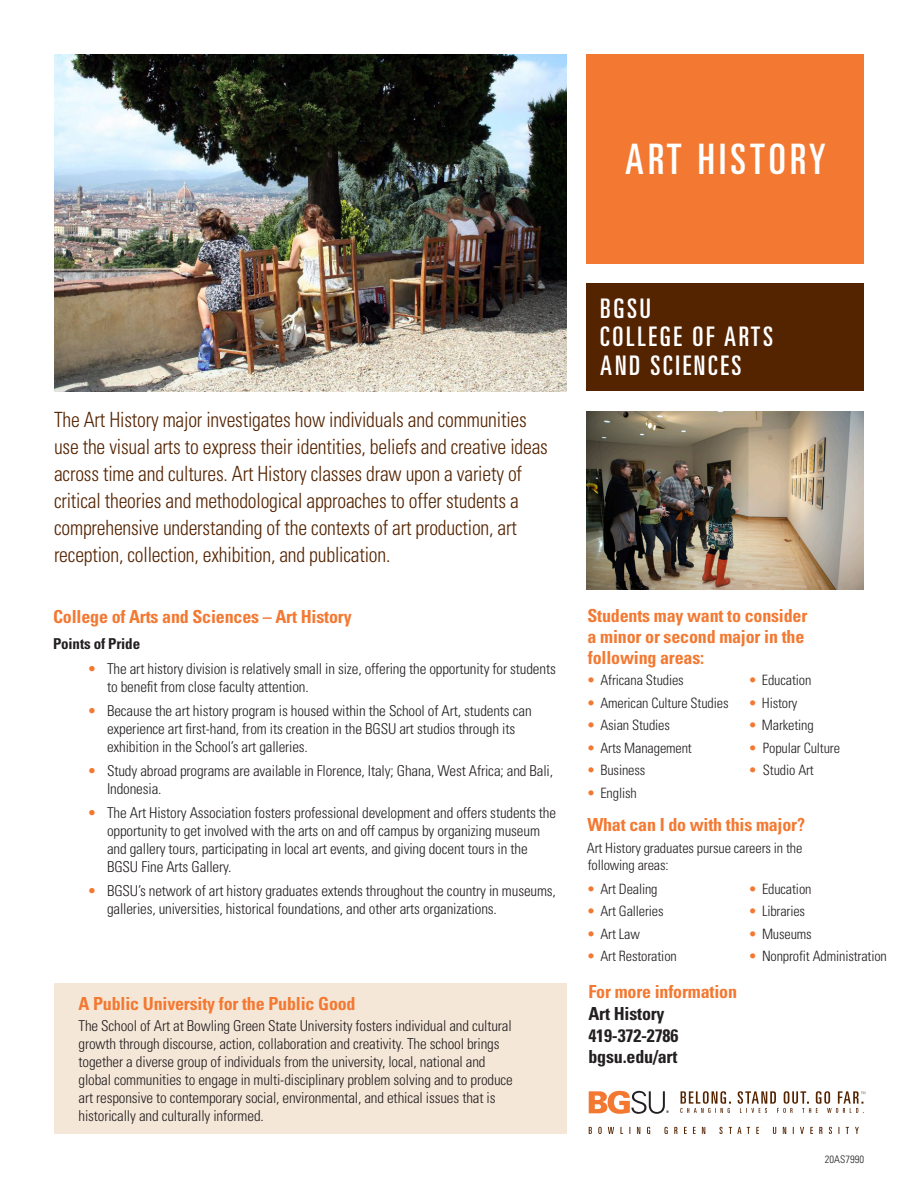
<style>
.page{position:relative;width:918px;height:1188px;background:#fff}
.page>*{position:absolute;margin:0;border:0;box-sizing:border-box;transform-origin:0 0}
.Major_Title_-_2_line{font:ultra-condensed 42px "Univers LT Std";letter-spacing:.1em;color:#fff}
.College_Name__brown{font:ultra-condensed 27px/28.5px "Univers LT Std";letter-spacing:.1em;color:#fff}
.Major_description{font:300 condensed 21px/27px "Univers LT Std";letter-spacing:-.01em;color:#542300;scale:.94 1}
.success_spotlight_he{font:700 condensed 18px/21px "Univers LT Std";letter-spacing:-.01em;color:#f37932}
.college-major_header{font:700 condensed 18px "Univers LT Std";letter-spacing:-.01em;color:#f37932}
.Information_body{font:700 condensed 18px "Univers LT Std";letter-spacing:-.01em;color:#231f20}
.Program_Highlight_he{font:700 condensed 18px "Univers LT Std";letter-spacing:-.01em;color:#f37932}
.Information_header{font:700 condensed 18px "Univers LT Std";letter-spacing:-.01em;color:#f37932}
.Major_Title_-_1_line{font:300 condensed 15px/18px "Univers LT Std";letter-spacing:-.01em;color:#231f20}
.points_of_pride_subh{font:700 condensed 15px "Univers LT Std";letter-spacing:-.01em;color:#231f20}
.success_spotlight_he-2{font:300 condensed 14.25px/16.5px "Univers LT Std";letter-spacing:-.01em;color:#231f20}
.Success_spotlight_bo{font:300 condensed 14.25px "Univers LT Std";letter-spacing:-.01em;color:#231f20}
.Major_Title_-_1_line-2{font:300 condensed 10.5px "Univers LT Std";color:#231f20}
.s1{color:#f37932}
</style>
<div class="page">
<div style="left:587px;top:54px;width:277px;height:210px;background:#f37932"></div>
<svg style="left:589px;top:1127px;width:270px;height:7px"></svg>
<svg style="left:589px;top:1091px;width:80px;height:23px"></svg>
<svg style="left:680px;top:1091px;width:185px;height:22px"></svg>
<div style="left:587px;top:284px;width:277px;height:108px;background:#542300"></div>
<div style="left:54px;top:984px;width:512px;height:150px;background:#f5e7d8"></div>
<img style="left:54px;top:54px;width:512px;height:338px">
<img style="left:587px;top:411px;width:277px;height:178px">
<p class="Major_Title_-_2_line" style="left:625px;top:135px;width:202px">ART HISTORY</p>
<p class="Major_description" style="left:54px;top:406px;width:527px">The Art History major investigates how individuals and communities use the visual arts to express their identities, beliefs and creative ideas across time and cultures. Art History classes draw upon a variety of critical theories and methodological approaches to offer students a comprehensive understanding of the contexts of art production, art reception, collection, exhibition, and publication.</p>
<p class="college-major_header" style="left:53px;top:606px;width:300px">College of Arts and Sciences – Art History</p>
<p class="points_of_pride_subh" style="left:53px;top:634px;width:89px">Points of Pride</p>
<p class="Major_Title_-_1_line" style="left:107px;top:660px;width:450px;text-indent:-20px"><span class="s1">•</span> The art history division is relatively small in size, offering the opportunity for students to benefit from close faculty attention.</p>
<p class="Major_Title_-_1_line" style="left:107px;top:702px;width:426px;text-indent:-20px"><span class="s1">•</span> Because the art history program is housed within the School of Art, students can experience art first-hand, from its creation in the BGSU art studios through its exhibition in the School’s art galleries.</p>
<p class="Major_Title_-_1_line" style="left:107px;top:762px;width:448px;text-indent:-20px"><span class="s1">•</span> Study abroad programs are available in Florence, Italy; Ghana, West Africa; and Bali,<br>Indonesia.</p>
<p class="Major_Title_-_1_line" style="left:107px;top:804px;width:451px;text-indent:-20px"><span class="s1">•</span> The Art History Association fosters professional development and offers students the opportunity to get involved with the arts on and off campus by organizing museum and gallery tours, participating in local art events, and giving docent tours in the BGSU Fine Arts Gallery.</p>
<p class="Major_Title_-_1_line" style="left:107px;top:882px;width:450px;text-indent:-20px"><span class="s1">•</span> BGSU’s network of art history graduates extends throughout the country in museums, galleries, universities, historical foundations, and other arts organizations.</p>
<p class="Program_Highlight_he" style="left:79px;top:993px;width:279px">A Public University for the Public Good</p>
<p class="Major_Title_-_1_line" style="left:79px;top:1017px;width:436px">The School of Art at Bowling Green State University fosters individual and cultural growth through discourse, action, collaboration and creativity. The school brings together a diverse group of individuals from the university, local, national and global communities to engage in multi-disciplinary problem solving and to produce art responsive to contemporary social, environmental, and ethical issues that is historically and culturally informed.</p>
<p class="College_Name__brown" style="left:600px;top:294px;width:174px">BGSU<br>COLLEGE OF ARTS<br>AND SCIENCES</p>
<p class="success_spotlight_he" style="left:588px;top:605px;width:221px">Students may want to consider a minor or second major in the following areas:</p>
<p class="Success_spotlight_bo" style="left:587px;top:671px;width:98px"><span class="s1">•</span> Africana Studies</p>
<p class="Success_spotlight_bo" style="left:587px;top:694px;width:143px"><span class="s1">•</span> American Culture Studies</p>
<p class="Success_spotlight_bo" style="left:587px;top:716px;width:85px"><span class="s1">•</span> Asian Studies</p>
<p class="Success_spotlight_bo" style="left:587px;top:739px;width:106px"><span class="s1">•</span> Arts Management</p>
<p class="Success_spotlight_bo" style="left:587px;top:761px;width:60px"><span class="s1">•</span> Business</p>
<p class="Success_spotlight_bo" style="left:587px;top:784px;width:51px"><span class="s1">•</span> English</p>
<p class="Success_spotlight_bo" style="left:748px;top:671px;width:64px"><span class="s1">•</span> Education</p>
<p class="Success_spotlight_bo" style="left:748px;top:694px;width:51px"><span class="s1">•</span> History</p>
<p class="Success_spotlight_bo" style="left:748px;top:716px;width:67px"><span class="s1">•</span> Marketing</p>
<p class="Success_spotlight_bo" style="left:748px;top:739px;width:93px"><span class="s1">•</span> Popular Culture</p>
<p class="Success_spotlight_bo" style="left:748px;top:761px;width:67px"><span class="s1">•</span> Studio Art</p>
<p class="success_spotlight_he" style="left:587px;top:814px;width:219px">What can I do with this major?</p>
<p class="success_spotlight_he-2" style="left:587px;top:840px;width:217px">Art History graduates pursue careers in the following areas:</p>
<p class="success_spotlight_he-2" style="left:587px;top:881px;width:72px"><span class="s1">•</span> Art Dealing</p>
<p class="success_spotlight_he-2" style="left:587px;top:903px;width:78px"><span class="s1">•</span> Art Galleries</p>
<p class="success_spotlight_he-2" style="left:587px;top:926px;width:55px"><span class="s1">•</span> Art Law</p>
<p class="success_spotlight_he-2" style="left:587px;top:948px;width:91px"><span class="s1">•</span> Art Restoration</p>
<p class="success_spotlight_he-2" style="left:749px;top:881px;width:64px"><span class="s1">•</span> Education</p>
<p class="success_spotlight_he-2" style="left:749px;top:903px;width:58px"><span class="s1">•</span> Libraries</p>
<p class="success_spotlight_he-2" style="left:749px;top:926px;width:65px"><span class="s1">•</span> Museums</p>
<p class="success_spotlight_he-2" style="left:749px;top:948px;width:140px"><span class="s1">•</span> Nonprofit Administration</p>
<p class="Information_header" style="left:588px;top:981px;width:150px">For more information</p>
<p class="Information_body" style="left:588px;top:1003px;width:78px">Art History</p>
<p class="Information_body" style="left:588px;top:1024px;width:91px">419-372-2786</p>
<p class="Information_body" style="left:588px;top:1046px;width:91px">bgsu.edu/art</p>
<p class="Major_Title_-_1_line-2" style="left:825px;top:1153px;width:41px">20AS7990</p>
</div>
